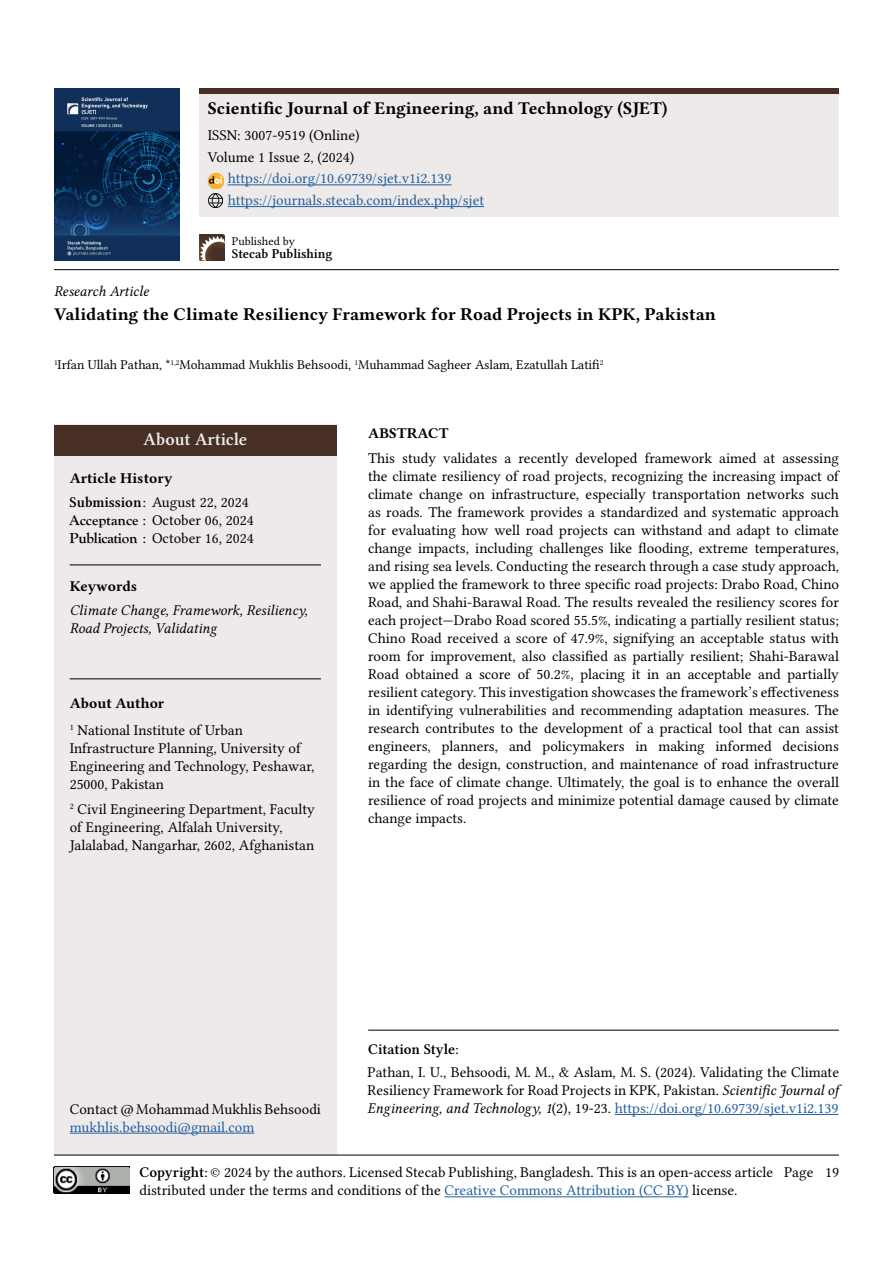
<style>
.page{position:relative;width:893px;height:1263px;background:#fff}
.page>*{position:absolute;margin:0;border:0;box-sizing:border-box;transform-origin:0 0}
.t1{font:700 18px "Libertinus Serif";color:#000}
.t2{font:600 18px "Libertinus Serif";color:#ededee}
.t3{font:15px/18px "Libertinus Serif";color:#000}
.t4{font:15px/21.8px "Libertinus Serif";color:#215e9e}
.t5{font:italic 15px/18px "Libertinus Serif";color:#000}
.t6{font:700 15px "Libertinus Serif";color:#000}
.t7{font:600 15px "Libertinus Serif";color:#000}
.t8{font:13.5px "Libertinus Serif";color:#000}
.t9{font:600 13.5px "Libertinus Serif";color:#000}
.t10{font:12px "Libertinus Serif";color:#000}
.s1{font-weight:600}
.s2{font-family:"Goudy Old Style T";font-weight:700}
.s3{font-style:italic}
.s4{color:#215e9e}
</style>
<div class="page">
<div style="left:54px;top:425px;width:283px;height:730px;background:#edeae9"></div>
<hr style="left:70px;top:678px;width:251px;height:1px;background:#000">
<hr style="left:70px;top:564px;width:251px;height:1px;background:#000">
<hr style="left:368px;top:1030px;width:471px;height:1px;background:#000">
<hr style="left:54px;top:1155px;width:785px;height:1px;background:#000">
<img style="left:54px;top:1166px;width:76px;height:27px">
<img style="left:54px;top:89px;width:126px;height:172px">
<div style="left:54px;top:425px;width:283px;height:31px;background:#472f26"></div>
<hr style="left:54px;top:269px;width:785px;height:1px;background:#000">
<hr style="left:444px;top:1196px;width:245px;height:1px;background:#215e9e">
<img style="left:199px;top:234px;width:26px;height:26px">
<hr style="left:70px;top:1133px;width:184px;height:1px;background:#215e9e">
<hr style="left:615px;top:1114px;width:223px;height:1px;background:#215e9e">
<div style="left:199px;top:94px;width:640px;height:123px;background:#edeae9"></div>
<hr style="left:228px;top:185px;width:224px;height:1px;background:#215e9e">
<img style="left:208px;top:173px;width:16px;height:16px">
<hr style="left:228px;top:206px;width:256px;height:1px;background:#215e9e">
<img style="left:209px;top:193px;width:14px;height:14px">
<div style="left:199px;top:89px;width:640px;height:5px;background:#472f26"></div>
<p class="t1" style="left:208px;top:96px;width:461px">Scientific Journal of Engineering, and Technology (SJET)</p>
<p class="t3" style="left:208px;top:124px;width:153px;line-height:22.5px">ISSN: 3007-9519 (Online)<br>Volume 1 Issue 2, (2024)</p>
<p class="t4" style="left:228px;top:167px;width:258px">https://doi.org/10.69739/sjet.v1i2.139 https://journals.stecab.com/index.php/sjet</p>
<p class="t5" style="left:54px;top:282px;width:96px">Research Article</p>
<p class="t10" style="left:232px;top:233px;width:64px">Published by</p>
<p class="t9" style="left:232px;top:246px;width:102px">Stecab Publishing</p>
<p class="t1" style="left:54px;top:302px;width:663px">Validating the Climate Resiliency Framework for Road Projects in KPK, Pakistan</p>
<p class="t8" style="left:54px;top:356px;width:551px"><sup>1</sup>Irfan Ullah Pathan, *<sup>1,2</sup>Mohammad Mukhlis Behsoodi, <sup>1</sup>Muhammad Sagheer Aslam, Ezatullah Latifi<sup>2</sup></p>
<p class="t2" style="left:144px;top:429px;width:105px">About Article</p>
<p class="t6" style="left:70px;top:468px;width:104px">Article History</p>
<p class="t3" style="left:70px;top:493px;width:186px"><span class="s1">Submission:</span> August 22, 2024<br><span class="s2">Acceptance</span> <span class="s1">:</span> October 06, 2024<br><span class="s2">Publication</span> <span class="s1">:</span> October 16, 2024</p>
<p class="t6" style="left:70px;top:575px;width:69px">Keywords</p>
<p class="t5" style="left:70px;top:601px;width:240px">Climate Change, Framework, Resiliency,<br>Road Projects, Validating</p>
<p class="t6" style="left:70px;top:692px;width:96px">About Author</p>
<p class="t3" style="left:70px;top:721px;width:246px"><sup>1</sup> National Institute of Urban<br>Infrastructure Planning, University of<br>Engineering and Technology, Peshawar,<br>25000, Pakistan</p>
<p class="t3" style="left:70px;top:800px;width:247px"><sup>2</sup> Civil Engineering Department, Faculty of Engineering, Alfalah University,<br>Jalalabad, Nangarhar, 2602, Afghanistan</p>
<p class="t6" style="left:368px;top:423px;width:82px">ABSTRACT</p>
<p class="t3" style="left:368px;top:449px;width:472px;text-align:justify">This study validates a recently developed framework aimed at assessing the climate resiliency of road projects, recognizing the increasing impact of climate change on infrastructure, especially transportation networks such as roads. The framework provides a standardized and systematic approach for evaluating how well road projects can withstand and adapt to climate change impacts, including challenges like flooding, extreme temperatures, and rising sea levels. Conducting the research through a case study approach, we applied the framework to three specific road projects: Drabo Road, Chino Road, and Shahi-Barawal Road. The results revealed the resiliency scores for each project—Drabo Road scored 55.5%, indicating a partially resilient status; Chino Road received a score of 47.9%, signifying an acceptable status with room for improvement, also classified as partially resilient; Shahi-Barawal Road obtained a score of 50.2%, placing it in an acceptable and partially resilient category. This investigation showcases the framework’s effectiveness in identifying vulnerabilities and recommending adaptation measures. The research contributes to the development of a practical tool that can assist engineers, planners, and policymakers in making informed decisions regarding the design, construction, and maintenance of road infrastructure in the face of climate change. Ultimately, the goal is to enhance the overall resilience of road projects and minimize potential damage caused by climate change impacts.</p>
<p class="t3" style="left:70px;top:1099px;width:253px">Contact @ Mohammad Mukhlis Behsoodi</p>
<p class="t4" style="left:70px;top:1116px;width:186px">mukhlis.behsoodi@gmail.com</p>
<p class="t7" style="left:368px;top:1041px;width:92px">Citation Style:</p>
<p class="t3" style="left:368px;top:1063px;width:473px;text-align:justify">Pathan, I. U., Behsoodi, M. M., &amp; Aslam, M. S. (2024). Validating the Climate Resiliency Framework for Road Projects in KPK, Pakistan. <span class="s3">Scientific Journal of Engineering, and Technology, 1</span>(2), 19-23. <span class="s4">https://doi.org/10.69739/sjet.v1i2.139</span></p>
<p class="t3" style="left:139px;top:1163px;width:635px"><span class="s1">Copyright:</span> © 2024 by the authors. Licensed Stecab Publishing, Bangladesh. This is an open-access article distributed under the terms and conditions of the <span class="s4">Creative Commons Attribution (CC BY)</span> license.</p>
<p class="t3" style="left:784px;top:1163px;width:56px">Page 19</p>
</div>
